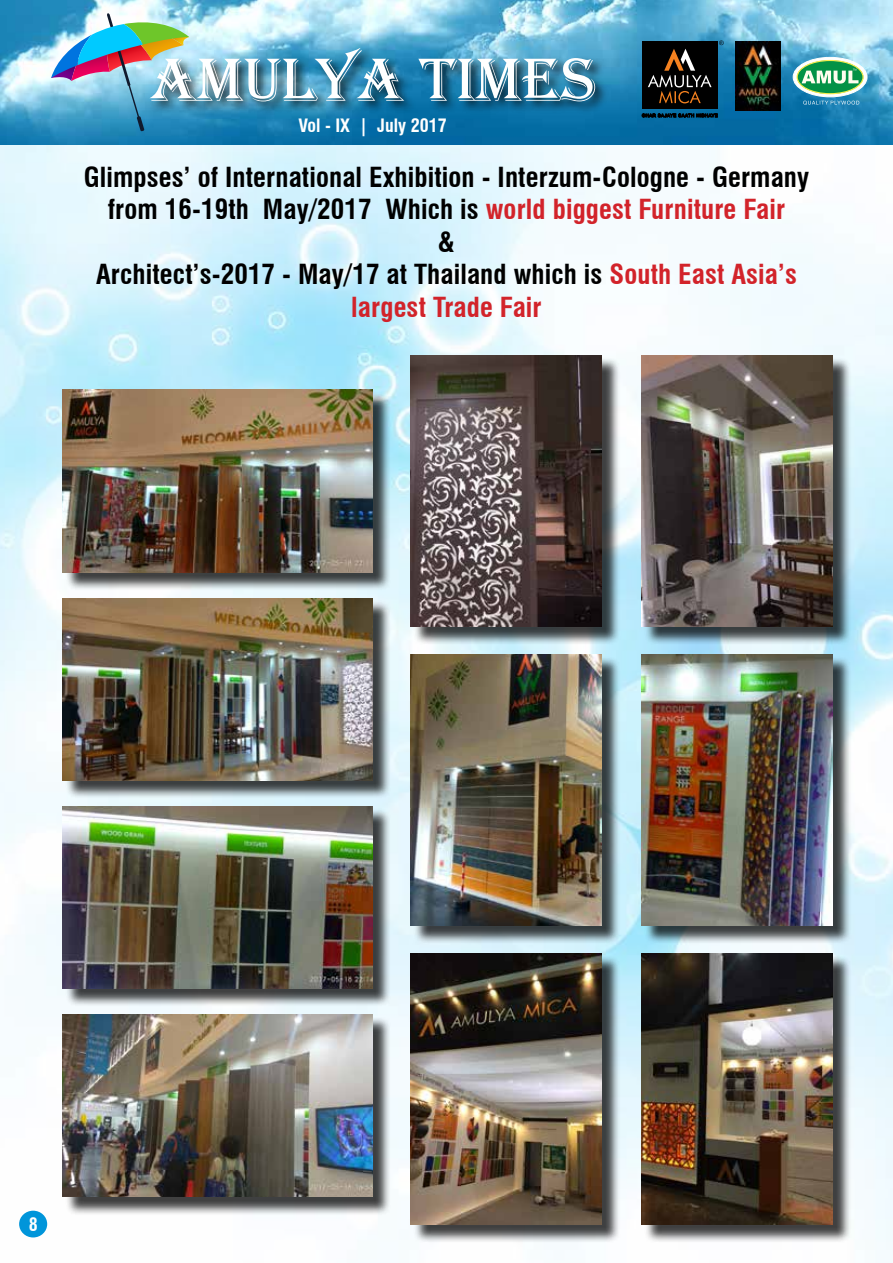
<style>
.page{position:relative;width:893px;height:1263px;background:#fff}
.page>*{position:absolute;margin:0;border:0;box-sizing:border-box;transform-origin:0 0}
.t1{font:63px "Algerian";color:#fff}
.t2{font:700 condensed 27px/32.4px "Swiss 721 BT";letter-spacing:.005em;color:#000;text-align:center}
.t3{font:700 condensed 18px "Swiss 721 BT";color:#fff}
.s1{color:#d2232a}
</style>
<div class="page">
<img style="left:0;top:145px;width:893px;height:1105px">
<img style="left:0;top:0;width:893px;height:145px">
<div style="left:149px;top:47px;width:460px;height:68px;background:#000;opacity:.75"></div>
<img style="left:736px;top:41px;width:45px;height:69px">
<svg style="left:793px;top:57px;width:74px;height:40px"></svg>
<div style="left:793px;top:57px;width:74px;height:40px;border:1px solid #fff;border-radius:50%"></div>
<svg style="left:797px;top:60px;width:66px;height:34px"></svg>
<div style="left:797px;top:60px;width:67px;height:34px;border:1px solid #f8ee4d;border-radius:50%"></div>
<svg style="left:803px;top:101px;width:56px;height:4px"></svg>
<svg style="left:802px;top:69px;width:56px;height:15px"></svg>
<div style="left:642px;top:42px;width:76px;height:67px;background:#000"></div>
<svg style="left:648px;top:49px;width:64px;height:55px"></svg>
<svg style="left:642px;top:114px;width:76px;height:3px"></svg>
<svg style="left:719px;top:41px;width:5px;height:4px"></svg>
<img style="left:51px;top:13px;width:138px;height:118px">
<div style="left:19px;top:1211px;width:28px;height:26px;background:#0095da;border-radius:50%"></div>
<div style="left:65px;top:392px;width:326px;height:199px;background:#000;opacity:.75"></div>
<img style="left:63px;top:390px;width:310px;height:182px">
<div style="left:413px;top:357px;width:207px;height:288px;background:#000;opacity:.75"></div>
<img style="left:411px;top:355px;width:190px;height:271px">
<div style="left:413px;top:656px;width:207px;height:288px;background:#000;opacity:.75"></div>
<img style="left:411px;top:654px;width:190px;height:272px">
<div style="left:413px;top:955px;width:207px;height:288px;background:#000;opacity:.75"></div>
<img style="left:411px;top:953px;width:190px;height:272px">
<div style="left:644px;top:357px;width:207px;height:288px;background:#000;opacity:.75"></div>
<img style="left:642px;top:355px;width:190px;height:271px">
<div style="left:644px;top:656px;width:207px;height:288px;background:#000;opacity:.75"></div>
<img style="left:642px;top:654px;width:190px;height:272px">
<div style="left:644px;top:955px;width:207px;height:288px;background:#000;opacity:.75"></div>
<img style="left:642px;top:953px;width:190px;height:272px">
<div style="left:65px;top:808px;width:326px;height:199px;background:#000;opacity:.75"></div>
<img style="left:63px;top:806px;width:310px;height:183px">
<div style="left:65px;top:600px;width:326px;height:199px;background:#000;opacity:.75"></div>
<img style="left:63px;top:598px;width:310px;height:182px">
<div style="left:65px;top:1016px;width:326px;height:199px;background:#000;opacity:.75"></div>
<img style="left:63px;top:1014px;width:310px;height:183px">
<h1 class="t1" style="left:149px;top:45px;width:448px">AMULYA TIMES</h1>
<p class="t3" style="left:299px;top:114px;width:150px">Vol - IX | July 2017</p>
<p class="t2" style="left:84px;top:161px;width:727px">Glimpses’ of International Exhibition - Interzum-Cologne - Germany from 16-19th May/2017 Which is <span class="s1">world biggest Furniture Fair<br></span>&amp;<br>Architect’s-2017 - May/17 at Thailand which is <span class="s1">South East Asia’s largest Trade Fair</span></p>
<p class="t3" style="left:29px;top:1213px;width:10px">8</p>
</div>
